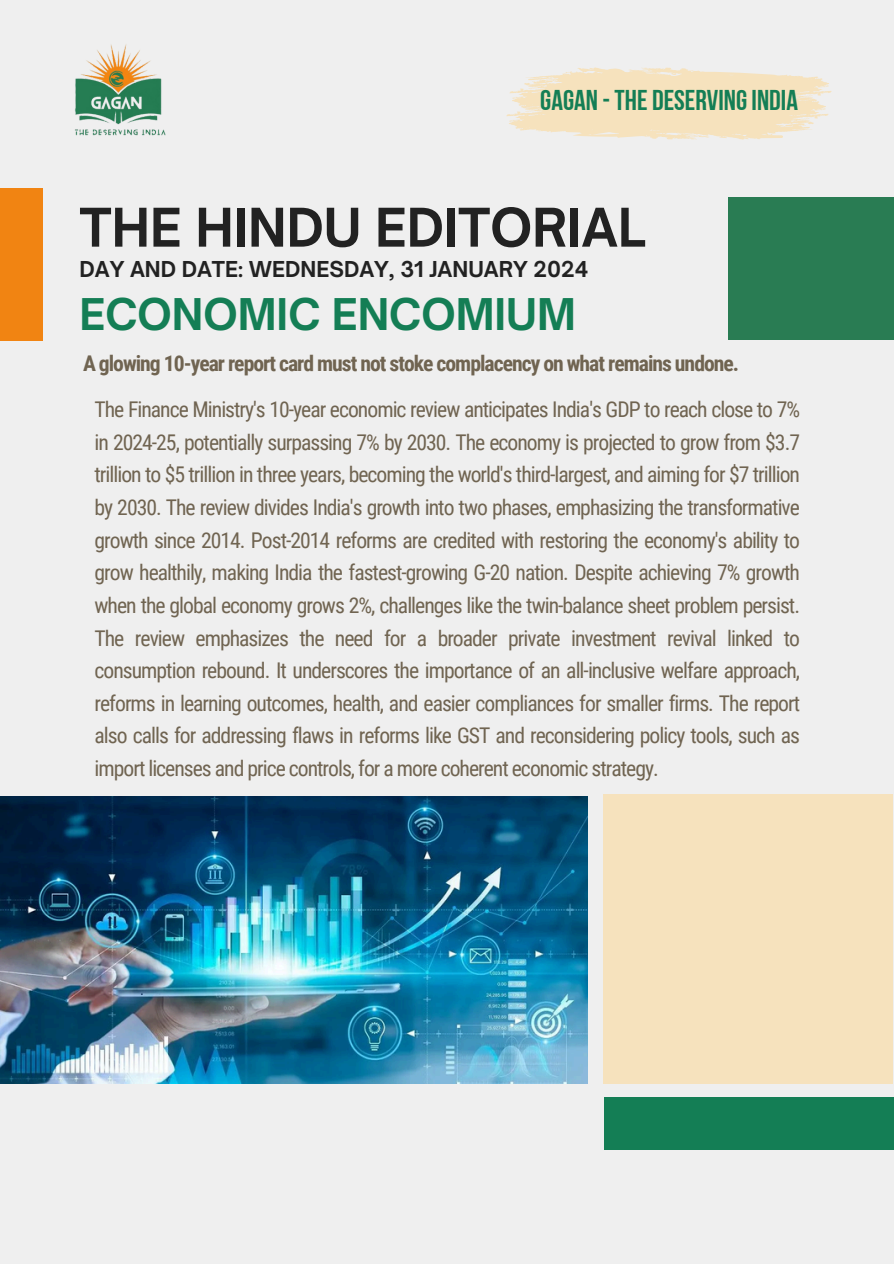
<style>
.page{position:relative;width:894px;height:1264px;background:#fff}
.page>*{position:absolute;margin:0;border:0;box-sizing:border-box;transform-origin:0 0}
.t1{font:700 51px "Open Sauce One";color:#222}
.t2{font:700 41.85px "Open Sauce One";color:#147e55}
.t3{font:28.5px "Bebas Neue Cyrillic";color:#147e55}
.t4{font:21.6px/32.7px "Roboto Condensed";letter-spacing:-.045em;color:#706451;text-align:justify}
.t5{font:700 21.6px "Roboto Condensed";letter-spacing:-.045em;color:#706451}
.t6{font:700 21px "Open Sauce One";color:#222}
</style>
<div class="page">
<div style="left:0;top:0;width:893px;height:1263px;background:#efefef"></div>
<img style="left:75px;top:44px;width:91px;height:92px">
<svg style="left:506px;top:67px;width:325px;height:73px"></svg>
<div style="left:0;top:188px;width:43px;height:152px;background:#f18412"></div>
<div style="left:727px;top:197px;width:166px;height:142px;background:#297c53"></div>
<div style="left:603px;top:1096px;width:290px;height:53px;background:#147e55"></div>
<div style="left:602px;top:794px;width:290px;height:289px;background:#f6e2bd"></div>
<img style="left:0;top:796px;width:587px;height:287px">
<h5 class="t3" style="left:540px;top:88px;width:259px">GAGAN -THE DESERVINGINDIA</h5>
<h2 class="t1" style="left:79px;top:196px;width:567px">THE HINDU EDITORIAL</h2>
<p class="t6" style="left:79px;top:256px;width:510px">DAY AND DATE: WEDNESDAY, 31 JANUARY 2024</p>
<h1 class="t2" style="left:79px;top:288px;width:498px">ECONOMIC ENCOMIUM</h1>
<p class="t5" style="left:83px;top:350px;width:657px">A glowing 10-year report card must not stoke complacency on what remains undone.</p>
<p class="t4" style="left:94px;top:393px;width:706px">The Finance Ministry's 10-year economic review anticipates India's GDP to reach close to 7% in 2024-25, potentially surpassing 7% by 2030. The economy is projected to grow from $3.7 trillion to $5 trillion in three years, becoming the world's third-largest, and aiming for $7 trillion by 2030. The review divides India's growth into two phases, emphasizing the transformative growth since 2014. Post-2014 reforms are credited with restoring the economy's ability to grow healthily, making India the fastest-growing G-20 nation. Despite achieving 7% growth when the global economy grows 2%, challenges like the twin-balance sheet problem persist.<br>The review emphasizes the need for a broader private investment revival linked to consumption rebound. It underscores the importance of an all-inclusive welfare approach, reforms in learning outcomes, health, and easier compliances for smaller firms. The report also calls for addressing flaws in reforms like GST and reconsidering policy tools, such as import licenses and price controls, for a more coherent economic strategy.</p>
</div>
